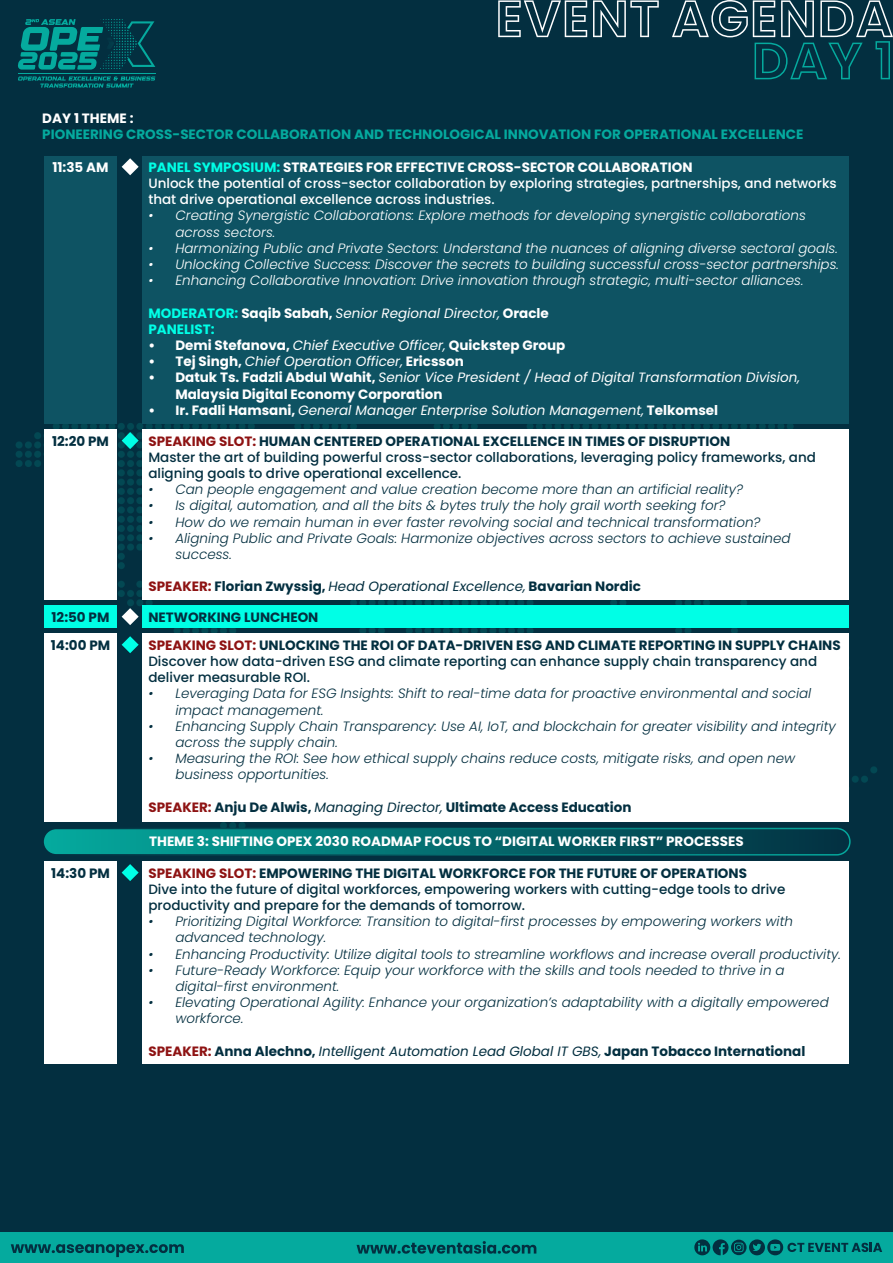
<style>
.page{position:relative;width:893px;height:1263px;background:#fff}
.page>*{position:absolute;margin:0;border:0;box-sizing:border-box;transform-origin:0 0}
.t1{font:italic 300 13.5px/16.2px "Poppins";color:#032f40}
.t2{font:500 13.5px/16.2px "Poppins";color:#032f40}
.t3{font:italic 300 13.5px/16.2px "Poppins";color:#fff}
.t4{font:700 13.5px "Poppins";color:#032f40}
.t5{font:700 13.5px/16.2px "Poppins";color:#fff}
.t6{font:500 13.5px/16.2px "Poppins";color:#fff}
.t7{font:italic 13.5px/16.2px "Poppins";color:#fff}
.t8{font:700 13.5px "Poppins";color:#05aa9e}
.s1{font-weight:700;color:#00ffe6}
.s2{font-weight:700}
.s3{font-weight:700;font-style:normal;color:#00ffe6}
.s4{font-weight:700;font-style:normal}
.s5{font-weight:400;font-style:italic}
.s6{font-weight:700;color:#8e1313}
.s7{color:#8e1313}
</style>
<div class="page">
<div style="left:0;top:0;width:893px;height:1232px;background:#032f40"></div>
<div style="left:44px;top:156px;width:73px;height:268px;background:#0e5363"></div>
<div style="left:143px;top:156px;width:706px;height:268px;background:#0e5363"></div>
<svg style="left:122px;top:158px;width:17px;height:17px"></svg>
<svg style="left:42px;top:828px;width:809px;height:27px;background:#036a6d"></svg>
<div style="left:44px;top:829px;width:805px;height:25px;background:linear-gradient(to right,#05aa9e,#033041);border-radius:12px"></div>
<div style="left:44px;top:606px;width:73px;height:22px;background:#00ffe6"></div>
<div style="left:143px;top:606px;width:706px;height:22px;background:#00ffe6"></div>
<svg style="left:122px;top:608px;width:17px;height:17px"></svg>
<div style="left:44px;top:430px;width:73px;height:170px;background:#fff"></div>
<div style="left:143px;top:430px;width:706px;height:170px;background:#fff"></div>
<svg style="left:122px;top:432px;width:17px;height:17px"></svg>
<div style="left:44px;top:861px;width:73px;height:203px;background:#fff"></div>
<div style="left:143px;top:861px;width:706px;height:203px;background:#fff"></div>
<svg style="left:122px;top:864px;width:17px;height:17px"></svg>
<div style="left:44px;top:634px;width:73px;height:188px;background:#fff"></div>
<div style="left:143px;top:634px;width:706px;height:188px;background:#fff"></div>
<svg style="left:122px;top:636px;width:17px;height:17px"></svg>
<svg style="left:18px;top:19px;width:137px;height:51px;background:#035f65"></svg>
<svg style="left:18px;top:76px;width:137px;height:12px;background:#035960"></svg>
<hr style="left:18px;top:73px;width:137px;height:1px;background:#05aa9e">
<div style="left:0;top:1232px;width:893px;height:31px;background:#05aa9e"></div>
<svg style="left:694px;top:1239px;width:188px;height:16px"></svg>
<svg style="left:11px;top:1244px;width:173px;height:13px"></svg>
<svg style="left:357px;top:1241px;width:179px;height:13px"></svg>
<svg style="left:498px;top:0;width:89px;height:37px;background:#3a5c69"></svg>
<svg style="left:593px;top:0;width:66px;height:37px;background:#365966"></svg>
<svg style="left:672px;top:0;width:221px;height:79px;background:#1b4957"></svg>
<p class="t5" style="left:42px;top:110px;width:93px">DAY 1 THEME :</p>
<p class="t8" style="left:42px;top:126px;width:763px">PIONEERING CROSS-SECTOR COLLABORATION AND TECHNOLOGICAL INNOVATION FOR OPERATIONAL EXCELLENCE</p>
<p class="t5" style="left:52px;top:159px;width:58px">11:35 AM</p>
<p class="t6" style="left:148px;top:159px;width:690px"><span class="s1">PANEL SYMPOSIUM:</span> <span class="s2">STRATEGIES FOR EFFECTIVE CROSS-SECTOR COLLABORATION<br></span>Unlock the potential of cross-sector collaboration by exploring strategies, partnerships, and networks that drive operational excellence across industries.</p>
<p class="t3" style="left:175px;top:208px;width:632px;text-indent:-27px">• Creating Synergistic Collaborations: Explore methods for developing synergistic collaborations across sectors.</p>
<p class="t3" style="left:148px;top:240px;width:691px">• Harmonizing Public and Private Sectors: Understand the nuances of aligning diverse sectoral goals.</p>
<p class="t3" style="left:148px;top:256px;width:692px">• Unlocking Collective Success: Discover the secrets to building successful cross-sector partnerships.</p>
<p class="t3" style="left:148px;top:272px;width:657px">• Enhancing Collaborative Innovation: Drive innovation through strategic, multi-sector alliances.</p>
<p class="t7" style="left:148px;top:305px;width:402px"><span class="s3">MODERATOR:</span> <span class="s4">Saqib Sabah,</span> Senior Regional Director, <span class="s4">Oracle<br></span><span class="s3">PANELIST:</span></p>
<p class="t5" style="left:148px;top:337px;width:418px">• Demi Stefanova, <span class="s5">Chief Executive Officer,</span> Quickstep Group</p>
<p class="t7" style="left:148px;top:353px;width:317px"><span class="s4">• Tej Singh,</span> Chief Operation Officer, <span class="s4">Ericsson</span></p>
<p class="t5" style="left:175px;top:370px;width:626px;text-indent:-27px">• Datuk Ts. Fadzli Abdul Wahit, <span class="s5">Senior Vice President / Head of Digital Transformation Division,<br></span>Malaysia Digital Economy Corporation</p>
<p class="t7" style="left:148px;top:402px;width:571px"><span class="s4">• Ir. Fadli Hamsani,</span> General Manager Enterprise Solution Management, <span class="s4">Telkomsel</span></p>
<p class="t4" style="left:52px;top:433px;width:58px">12:20 PM</p>
<p class="t2" style="left:148px;top:433px;width:669px"><span class="s6">SPEAKING SLOT:</span> <span class="s2">HUMAN CENTERED OPERATIONAL EXCELLENCE IN TIMES OF DISRUPTION<br></span>Master the art of building powerful cross-sector collaborations, leveraging policy frameworks, and aligning goals to drive operational excellence.</p>
<p class="t1" style="left:148px;top:481px;width:596px">• Can people engagement and value creation become more than an artificial reality?</p>
<p class="t1" style="left:148px;top:498px;width:579px">• Is digital, automation, and all the bits &amp; bytes truly the holy grail worth seeking for?</p>
<p class="t1" style="left:148px;top:514px;width:614px">• How do we remain human in ever faster revolving social and technical transformation?</p>
<p class="t1" style="left:175px;top:530px;width:617px;text-indent:-27px">• Aligning Public and Private Goals: Harmonize objectives across sectors to achieve sustained success.</p>
<p class="t4" style="left:148px;top:579px;width:494px"><span class="s7">SPEAKER:</span> Florian Zwyssig, <span class="s5">Head Operational Excellence,</span> Bavarian Nordic</p>
<p class="t4" style="left:52px;top:609px;width:59px">12:50 PM</p>
<p class="t4" style="left:148px;top:609px;width:172px">NETWORKING LUNCHEON</p>
<p class="t4" style="left:51px;top:637px;width:61px">14:00 PM</p>
<p class="t2" style="left:148px;top:637px;width:694px"><span class="s6">SPEAKING SLOT:</span> <span class="s2">UNLOCKING THE ROI OF DATA-DRIVEN ESG AND CLIMATE REPORTING IN SUPPLY CHAINS<br></span>Discover how data-driven ESG and climate reporting can enhance supply chain transparency and deliver measurable ROI.</p>
<p class="t1" style="left:175px;top:686px;width:637px;text-indent:-27px">• Leveraging Data for ESG Insights: Shift to real-time data for proactive environmental and social impact management.</p>
<p class="t1" style="left:175px;top:718px;width:662px;text-indent:-27px">• Enhancing Supply Chain Transparency: Use AI, IoT, and blockchain for greater visibility and integrity across the supply chain.</p>
<p class="t1" style="left:175px;top:750px;width:621px;text-indent:-27px">• Measuring the ROI: See how ethical supply chains reduce costs, mitigate risks, and open new business opportunities.</p>
<p class="t4" style="left:148px;top:799px;width:485px"><span class="s7">SPEAKER:</span> Anju De Alwis, <span class="s5">Managing Director,</span> Ultimate Access Education</p>
<p class="t5" style="left:149px;top:834px;width:596px">THEME 3: SHIFTING OPEX 2030 ROADMAP FOCUS TO “DIGITAL WORKER FIRST” PROCESSES</p>
<p class="t4" style="left:51px;top:866px;width:60px">14:30 PM</p>
<p class="t2" style="left:148px;top:865px;width:638px"><span class="s6">SPEAKING SLOT:</span> <span class="s2">EMPOWERING THE DIGITAL WORKFORCE FOR THE FUTURE OF OPERATIONS<br></span>Dive into the future of digital workforces, empowering workers with cutting-edge tools to drive productivity and prepare for the demands of tomorrow.</p>
<p class="t1" style="left:175px;top:913px;width:619px;text-indent:-27px">• Prioritizing Digital Workforce: Transition to digital-first processes by empowering workers with advanced technology.</p>
<p class="t1" style="left:148px;top:946px;width:694px">• Enhancing Productivity: Utilize digital tools to streamline workflows and increase overall productivity.</p>
<p class="t1" style="left:175px;top:962px;width:611px;text-indent:-27px">• Future-Ready Workforce: Equip your workforce with the skills and tools needed to thrive in a digital-first environment.</p>
<p class="t1" style="left:175px;top:994px;width:655px;text-indent:-27px">• Elevating Operational Agility: Enhance your organization’s adaptability with a digitally empowered workforce.</p>
<p class="t4" style="left:148px;top:1043px;width:659px"><span class="s7">SPEAKER:</span> Anna Alechno, <span class="s5">Intelligent Automation Lead Global IT GBS,</span> Japan Tobacco International</p>
</div>
